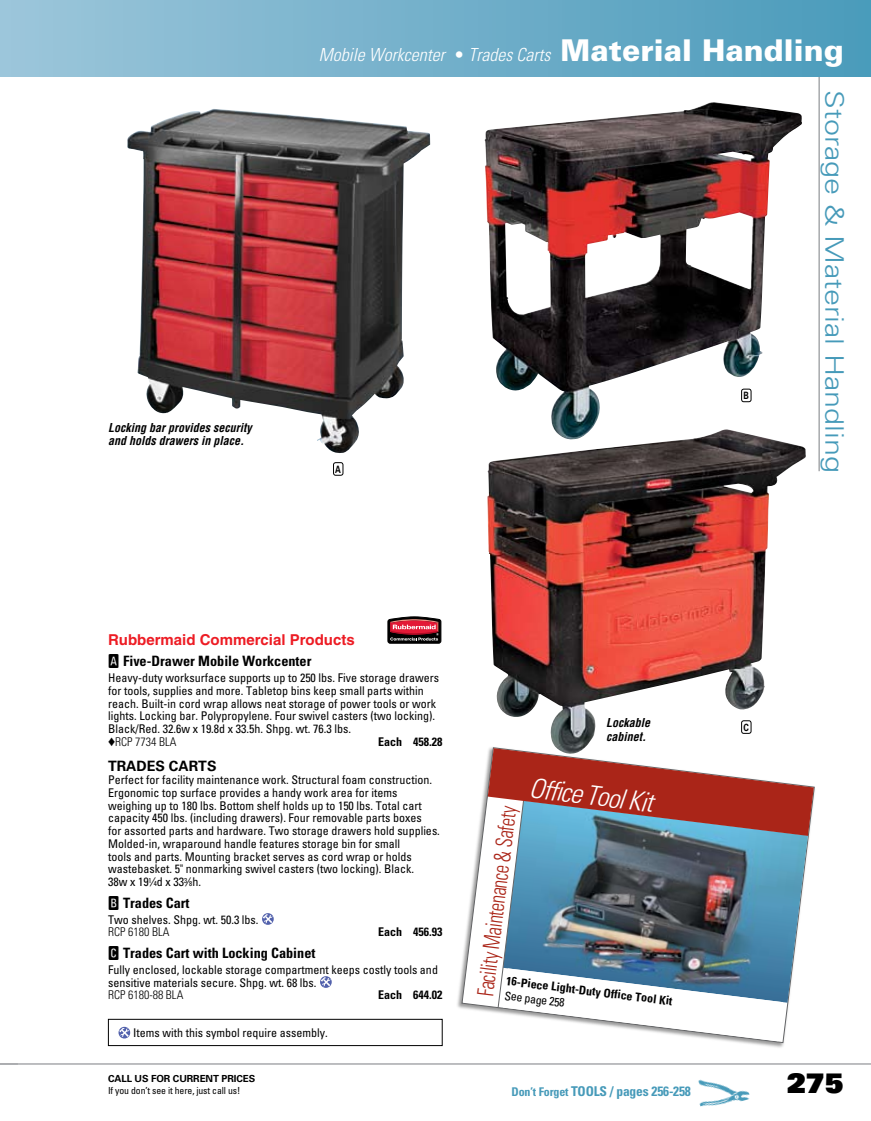
<style>
.page{position:relative;width:871px;height:1121px;background:#fff}
.page>*{position:absolute;margin:0;border:0;box-sizing:border-box;transform-origin:0 0}
.t1{font:italic 300 condensed 27px "Univers LT Std";color:#fff}
.t2{font:27px "Univers LT Std X Black";color:#000}
.t3{font:300 25.5px "Univers LT Std";color:#469ab9;scale:1.2 1}
.t4{font:300 condensed 22.5px "Univers LT Std";color:#aa2518;scale:.83 1}
.t5{font:italic 300 condensed 18px "Univers LT Std";color:#fff}
.t6{font:700 15px "Helvetica LT Std";color:#ed1c24}
.t7{font:700 condensed 14.25px "Univers LT Std";color:#000}
.t8{font:700 14.25px "Univers LT Std";color:#000}
.t9{font:700 condensed 13.5px "Univers LT Std";letter-spacing:-.015em;color:#469ab9}
.t10{font:condensed 12px/12.8px "Univers LT Std";color:#000}
.t11{font:700 condensed 12px/15px "Univers LT Std";color:#000}
.t12{font:italic 700 condensed 12px/13.5px "Helvetica LT Std";color:#000}
.t13{font:700 10.2px "Univers LT Std";color:#000;scale:.8 1}
.t14{font:condensed 9.75px/12px "Univers LT Std";letter-spacing:-.01em;color:#000}
.s1{font-style:normal}
.s2{font-weight:900;font-style:normal;font-stretch:normal;font-size:30px}
.s3{font-family:"Catalog Bld";font-weight:400;font-stretch:normal;font-size:21px}
.s4{font-weight:300}
.s5{font-size:7.05px}
.s6{font-weight:400}
.s7{font-weight:700;font-stretch:normal}
.s8{font-size:12px}
</style>
<div class="page">
<hr style="left:818px;top:76px;width:2px;height:395px;background:#a7a9ac">
<div style="left:0;top:0;width:871px;height:76px;background:linear-gradient(to right,#9cc6da,#4a9bbb)"></div>
<hr style="left:0;top:1063px;width:871px;height:1px;background:#a7a9ac">
<img style="left:698px;top:1079px;width:52px;height:28px">
<svg style="left:388px;top:616px;width:53px;height:27px"></svg>
<svg style="left:262px;top:913px;width:12px;height:11px"></svg>
<svg style="left:320px;top:976px;width:12px;height:11px"></svg>
<img style="left:127px;top:109px;width:303px;height:344px">
<img style="left:484px;top:102px;width:318px;height:327px">
<img style="left:487px;top:429px;width:319px;height:317px">
<div style="left:456px;top:746px;width:360px;height:303px;background:#000;opacity:.4"></div>
<svg style="left:461px;top:747px;width:354px;height:296px"></svg>
<img style="left:488px;top:748px;width:326px;height:293px">
<div style="left:333px;top:462px;width:10px;height:14px;border:1px solid #000;border-radius:2px"></div>
<div style="left:741px;top:389px;width:10px;height:13px;background:#fff;border-radius:2px"></div>
<div style="left:741px;top:388px;width:10px;height:14px;border:1px solid #000;border-radius:2px"></div>
<div style="left:741px;top:720px;width:10px;height:13px;background:#fff;border-radius:2px"></div>
<div style="left:741px;top:720px;width:10px;height:14px;border:1px solid #000;border-radius:2px"></div>
<svg style="left:118px;top:1026px;width:12px;height:12px"></svg>
<div style="left:108px;top:1018px;width:334px;height:28px;border:1px solid #000"></div>
<p class="t12" style="left:108px;top:421px;width:145px">Locking bar provides security and holds drawers in place.</p>
<p class="t5" style="left:319px;top:44px;width:527px">Mobile Workcenter <span class="s1">•</span> Trades Carts <span class="s2">Material Handling</span></p>
<p class="t3" style="left:850px;top:90px;width:320px;rotate:90deg">Storage &amp; Material Handling</p>
<p class="t13" style="left:743px;top:389px;width:8px">B</p>
<p class="t13" style="left:335px;top:463px;width:9px">A</p>
<p class="t6" style="left:108px;top:630px;width:248px">Rubbermaid Commercial Products</p>
<p class="t7" style="left:108px;top:652px;width:205px"><span class="s3">a</span> Five-Drawer Mobile Workcenter</p>
<p class="t10" style="left:108px;top:671px;width:333px">Heavy-duty worksurface supports up to 250 lbs. Five storage drawers for tools, supplies and more. Tabletop bins keep small parts within reach. Built-in cord wrap allows neat storage of power tools or work lights. Locking bar. Polypropylene. Four swivel casters (two locking).<br>Black/Red. 32.6w x 19.8d x 33.5h. Shpg. wt. 76.3 lbs.<br>♦<span class="s4">RCP 7734 BLA</span></p>
<p class="t11" style="left:378px;top:734px;width:66px">Each 458.28</p>
<p class="t8" style="left:108px;top:758px;width:110px">TRADES CARTS</p>
<p class="t10" style="left:108px;top:773px;width:333px">Perfect for facility maintenance work. Structural foam construction.<br>Ergonomic top surface provides a handy work area for items weighing up to 180 lbs. Bottom shelf holds up to 150 lbs. Total cart capacity 450 lbs. (including drawers). Four removable parts boxes<br>for assorted parts and hardware. Two storage drawers hold supplies.<br>Molded-in, wraparound handle features storage bin for small<br>tools and parts. Mounting bracket serves as cord wrap or holds wastebasket. 5" nonmarking swivel casters (two locking). Black.<br>38w x 19<sup>1</sup>⁄<span class="s5">4</span>d x 33<sup>3</sup>⁄<span class="s5">8</span>h.</p>
<p class="t7" style="left:108px;top:894px;width:83px"><span class="s3">b</span> Trades Cart</p>
<p class="t10" style="left:108px;top:912px;width:152px">Two shelves. Shpg. wt. 50.3 lbs.<br><span class="s4">RCP 6180 BLA</span></p>
<p class="t11" style="left:378px;top:924px;width:66px">Each 456.93</p>
<p class="t7" style="left:108px;top:944px;width:209px"><span class="s3">c</span> Trades Cart with Locking Cabinet</p>
<p class="t10" style="left:108px;top:963px;width:331px">Fully enclosed, lockable storage compartment keeps costly tools and sensitive materials secure. Shpg. wt. 68 lbs.<br><span class="s4">RCP 6180-88 BLA</span></p>
<p class="t11" style="left:378px;top:987px;width:66px">Each 644.02</p>
<p class="t10" style="left:133px;top:1026px;width:196px">Items with this symbol require assembly.</p>
<p class="t12" style="left:606px;top:716px;width:45px">Lockable cabinet.</p>
<p class="t1" style="left:532px;top:771px;width:126px;rotate:7deg">Office Tool Kit</p>
<p class="t4" style="left:472px;top:994px;width:232px;rotate:-83deg">Facility Maintenance &amp; Safety</p>
<p class="t11" style="left:507px;top:973px;width:169px;rotate:7deg">16-Piece Light-Duty Office Tool Kit<br><span class="s6">See page 258</span></p>
<p class="t13" style="left:743px;top:721px;width:8px">C</p>
<p class="t14" style="left:108px;top:1071px;width:149px"><span class="s7">CALL US FOR CURRENT PRICES<br></span>If you don’t see it here, just call us!</p>
<p class="t2" style="left:787px;top:1065px;width:59px">275</p>
<p class="t9" style="left:511px;top:1083px;width:181px"><span class="s8">Don’t Forget</span> TOOLS / pages 256-258</p>
</div>
